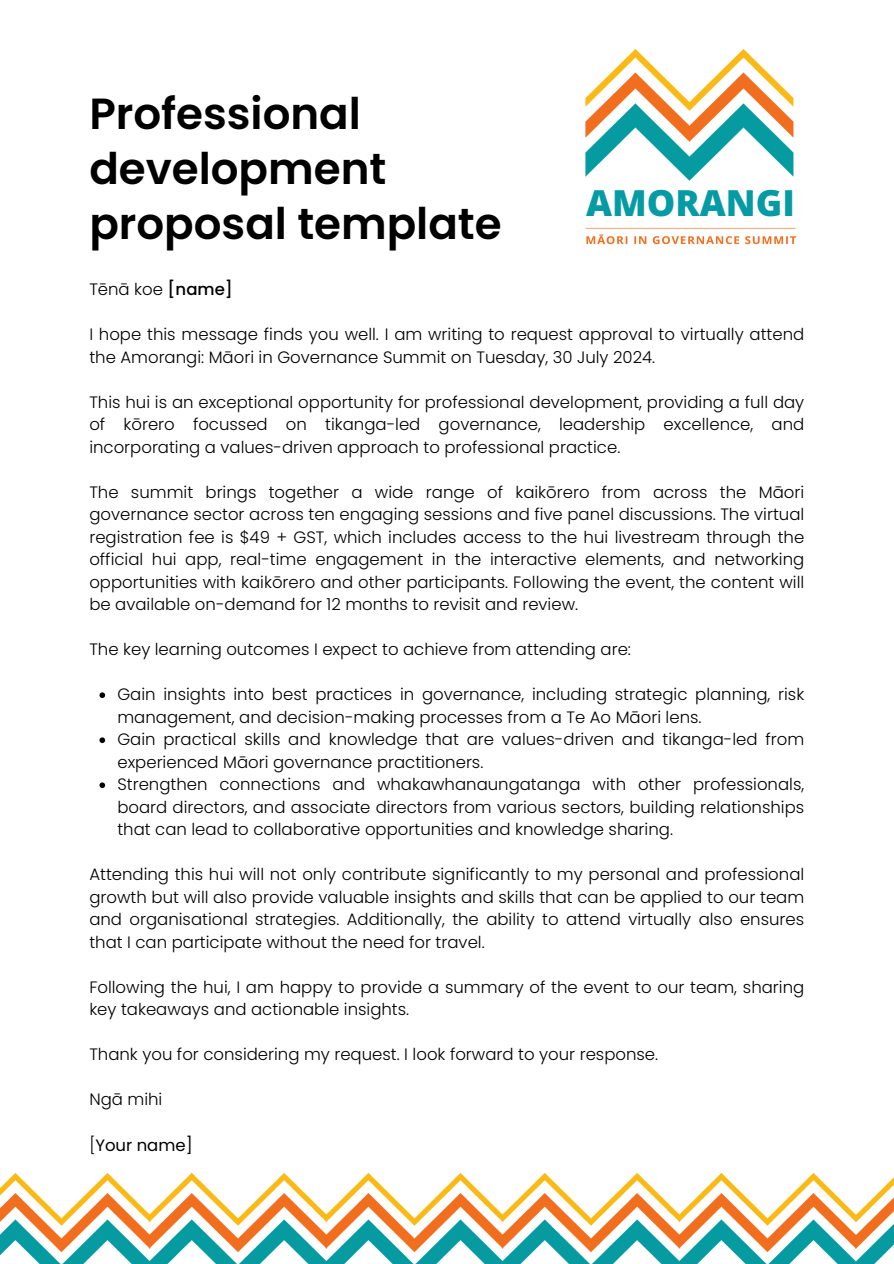
<style>
.page{position:relative;width:894px;height:1264px;background:#fff}
.page>*{position:absolute;margin:0;border:0;box-sizing:border-box;transform-origin:0 0}
.t1{font:600 43.5px/55.2px "Poppins";color:#000}
.t2{font:800 35.85px "Open Sans";color:#059ba4}
.t3{font:300 16.5px/22.5px "Poppins";color:#000}
.t4{font:16.5px "Poppins";color:#000}
.s1{font-weight:500}
.s2{font-weight:300}
</style>
<div class="page">
<img style="left:585px;top:49px;width:212px;height:196px">
<svg style="left:99px;top:692px;width:6px;height:6px"></svg>
<svg style="left:99px;top:737px;width:6px;height:6px"></svg>
<svg style="left:99px;top:782px;width:6px;height:6px"></svg>
<img style="left:0;top:1173px;width:89px;height:90px">
<img style="left:89px;top:1173px;width:176px;height:90px">
<img style="left:265px;top:1173px;width:177px;height:90px">
<img style="left:442px;top:1173px;width:176px;height:90px">
<img style="left:618px;top:1173px;width:176px;height:90px">
<img style="left:794px;top:1173px;width:99px;height:90px">
<h1 class="t1" style="left:89px;top:86px;width:414px">Professional development proposal template</h1>
<p class="t3" style="left:89px;top:278px;width:145px">Tēnā koe <span class="s1">[name]</span></p>
<p class="t3" style="left:89px;top:323px;width:716px">I hope this message finds you well. I am writing to request approval to virtually attend the Amorangi: Māori in Governance Summit on Tuesday, 30 July 2024.</p>
<p class="t3" style="left:89px;top:390px;width:716px;text-align:justify">This hui is an exceptional opportunity for professional development, providing a full day of kōrero focussed on tikanga-led governance, leadership excellence, and incorporating a values-driven approach to professional practice.</p>
<p class="t3" style="left:89px;top:480px;width:716px;text-align:justify">The summit brings together a wide range of kaikōrero from across the Māori governance sector across ten engaging sessions and five panel discussions. The virtual registration fee is $49 + GST, which includes access to the hui livestream through the official hui app, real-time engagement in the interactive elements, and networking opportunities with kaikōrero and other participants. Following the event, the content will be available on-demand for 12 months to revisit and review.</p>
<p class="t3" style="left:89px;top:638px;width:543px">The key learning outcomes I expect to achieve from attending are:</p>
<p class="t3" style="left:117px;top:683px;width:688px">Gain insights into best practices in governance, including strategic planning, risk management, and decision-making processes from a Te Ao Māori lens.</p>
<p class="t3" style="left:117px;top:728px;width:688px">Gain practical skills and knowledge that are values-driven and tikanga-led from experienced Māori governance practitioners.</p>
<p class="t3" style="left:117px;top:773px;width:688px;text-align:justify">Strengthen connections and whakawhanaungatanga with other professionals, board directors, and associate directors from various sectors, building relationships that can lead to collaborative opportunities and knowledge sharing.</p>
<p class="t3" style="left:89px;top:863px;width:716px;text-align:justify">Attending this hui will not only contribute significantly to my personal and professional growth but will also provide valuable insights and skills that can be applied to our team and organisational strategies. Additionally, the ability to attend virtually also ensures that I can participate without the need for travel.</p>
<p class="t3" style="left:89px;top:975px;width:716px">Following the hui, I am happy to provide a summary of the event to our team, sharing key takeaways and actionable insights.</p>
<p class="t3" style="left:89px;top:1043px;width:570px">Thank you for considering my request. I look forward to your response.</p>
<p class="t3" style="left:89px;top:1088px;width:74px">Ngā mihi</p>
<p class="t4" style="left:89px;top:1133px;width:105px"><span class="s2">[</span>Your name]</p>
<h2 class="t2" style="left:586px;top:178px;width:210px">AMORANGI</h2>
</div>
